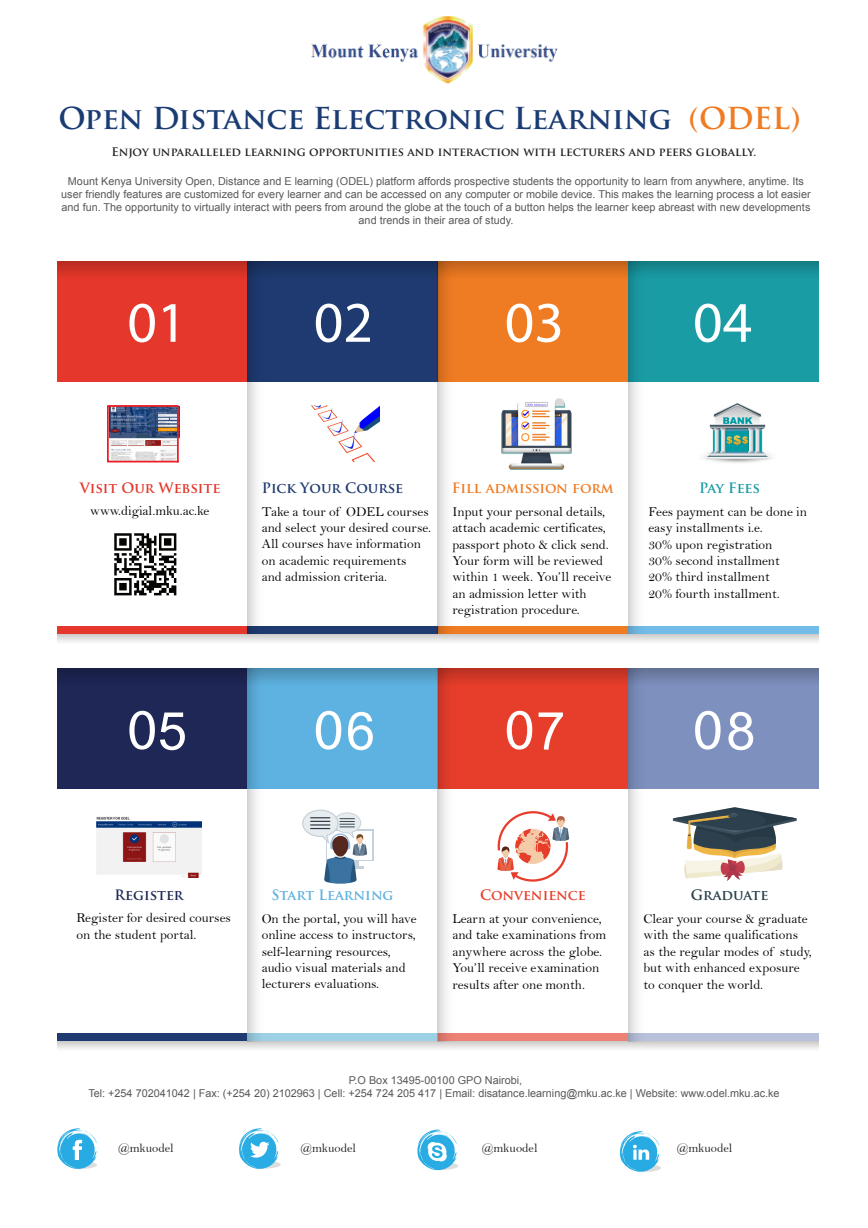
<style>
.page{position:relative;width:868px;height:1228px;background:#fff}
.page>*{position:absolute;margin:0;border:0;box-sizing:border-box;transform-origin:0 0}
.t1{font:52.5px "Arial";color:#fff}
.t2{font:700 29.5px "Trajan Pro";color:#1b3c73}
.t3{font:700 14px "Trajan Pro";color:#ef7b23}
.t4{font:700 14px "Trajan Pro";color:#e5372b}
.t5{font:700 14px "Trajan Pro";letter-spacing:-.01em;color:#1e3a70}
.t6{font:700 14px "Trajan Pro";color:#5eb2e1}
.t7{font:700 14px "Trajan Pro";color:#e73e2c}
.t8{font:700 14px "Trajan Pro";color:#1e2756}
.t9{font:700 14px "Trajan Pro";color:#253f49}
.t10{font:700 14px "Trajan Pro";letter-spacing:-.02em;color:#1a9ca5}
.t11{font:13.65px/16.4px "Bell";color:#050504}
.t12{font:12.6px "Bell";color:#231f20}
.t13{font:700 11.55px "Trajan Pro";color:#231f20}
.t14{font:10.85px/13px "Arial";color:#57585a;text-align:center}
.s1{color:#ef7b23}
</style>
<div class="page">
<div style="left:57px;top:261px;width:191px;height:121px;background:#e5372b"></div>
<div style="left:248px;top:261px;width:190px;height:121px;background:#1e3a70"></div>
<div style="left:438px;top:261px;width:190px;height:121px;background:#ef7b23"></div>
<div style="left:628px;top:261px;width:191px;height:121px;background:#1a9ca5"></div>
<svg style="left:57px;top:634px;width:762px;height:8px;background:#e0dfde"></svg>
<svg style="left:129px;top:304px;width:26px;height:38px"></svg>
<svg style="left:163px;top:304px;width:13px;height:38px"></svg>
<svg style="left:316px;top:304px;width:54px;height:38px"></svg>
<svg style="left:507px;top:304px;width:53px;height:38px"></svg>
<svg style="left:695px;top:304px;width:56px;height:38px"></svg>
<div style="left:57px;top:626px;width:191px;height:8px;background:#e5372b"></div>
<div style="left:248px;top:626px;width:190px;height:8px;background:#1e3a70"></div>
<div style="left:438px;top:626px;width:190px;height:8px;background:#ef7b23"></div>
<div style="left:628px;top:626px;width:191px;height:8px;background:#73bce8"></div>
<svg style="left:57px;top:261px;width:762px;height:25px"></svg>
<svg style="left:628px;top:261px;width:25px;height:373px"></svg>
<svg style="left:438px;top:261px;width:24px;height:373px"></svg>
<svg style="left:248px;top:261px;width:24px;height:373px"></svg>
<img style="left:502px;top:398px;width:70px;height:72px">
<svg style="left:107px;top:405px;width:72px;height:58px"></svg>
<img style="left:311px;top:406px;width:69px;height:56px">
<img style="left:703px;top:403px;width:69px;height:60px">
<div style="left:57px;top:668px;width:191px;height:121px;background:#1e2756"></div>
<div style="left:248px;top:668px;width:190px;height:121px;background:#5eb2e1"></div>
<div style="left:438px;top:668px;width:190px;height:121px;background:#e73e2c"></div>
<div style="left:628px;top:668px;width:191px;height:121px;background:#7d90be"></div>
<svg style="left:57px;top:1041px;width:762px;height:8px;background:#dfdedd"></svg>
<svg style="left:129px;top:711px;width:26px;height:38px"></svg>
<svg style="left:316px;top:711px;width:25px;height:38px"></svg>
<svg style="left:507px;top:711px;width:25px;height:38px"></svg>
<svg style="left:695px;top:711px;width:26px;height:38px"></svg>
<div style="left:57px;top:1033px;width:191px;height:8px;background:#1e3a70"></div>
<div style="left:248px;top:1033px;width:190px;height:8px;background:#9cd0e4"></div>
<div style="left:438px;top:1033px;width:190px;height:8px;background:#ed8175"></div>
<div style="left:628px;top:1033px;width:191px;height:8px;background:#b8c1da"></div>
<svg style="left:57px;top:668px;width:762px;height:25px"></svg>
<svg style="left:628px;top:668px;width:25px;height:373px"></svg>
<svg style="left:438px;top:668px;width:24px;height:373px"></svg>
<svg style="left:248px;top:668px;width:24px;height:373px"></svg>
<img style="left:97px;top:816px;width:105px;height:61px">
<svg style="left:57px;top:1128px;width:41px;height:41px"></svg>
<svg style="left:239px;top:1128px;width:42px;height:41px"></svg>
<svg style="left:417px;top:1129px;width:41px;height:42px"></svg>
<svg style="left:620px;top:1131px;width:41px;height:41px"></svg>
<svg style="left:497px;top:811px;width:72px;height:71px"></svg>
<div style="left:326px;top:829px;width:48px;height:32px;background:#c5d0d9"></div>
<div style="left:328px;top:831px;width:44px;height:28px;background:#fff"></div>
<svg style="left:302px;top:809px;width:65px;height:75px"></svg>
<svg style="left:673px;top:807px;width:124px;height:74px"></svg>
<img style="left:114px;top:533px;width:63px;height:63px">
<img style="left:311px;top:16px;width:247px;height:68px">
<h2 class="t2" style="left:58px;top:99px;width:744px">Open Distance Electronic Learning <span class="s1">(ODEL)</span></h2>
<p class="t13" style="left:112px;top:145px;width:646px">Enjoy unparalleled learning opportunities and interaction with lecturers and peers globally.</p>
<p class="t14" style="left:61px;top:175px;width:751px">Mount Kenya University Open, Distance and E learning (ODEL) platform affords prospective students the opportunity to learn from anywhere, anytime. Its user friendly features are customized for every learner and can be accessed on any computer or mobile device. This makes the learning process a lot easier and fun. The opportunity to virtually interact with peers from around the globe at the touch of a button helps the learner keep abreast with new developments and trends in their area of study.</p>
<p class="t4" style="left:80px;top:479px;width:142px">Visit Our Website</p>
<p class="t5" style="left:262px;top:479px;width:143px">Pick Your Course</p>
<p class="t11" style="left:90px;top:502px;width:121px">www.digial.mku.ac.ke</p>
<p class="t11" style="left:262px;top:503px;width:171px">Take a tour of ODEL courses and select your desired course.<br>All courses have information on academic requirements<br>and admission criteria.</p>
<p class="t3" style="left:452px;top:479px;width:163px">Fill admission form</p>
<p class="t11" style="left:452px;top:503px;width:160px">Input your personal details, attach academic certificates, passport photo &amp; click send.<br>Your form will be reviewed within 1 week. You’ll receive an admission letter with registration procedure.</p>
<p class="t10" style="left:699px;top:479px;width:62px">Pay Fees</p>
<p class="t11" style="left:648px;top:503px;width:160px">Fees payment can be done in easy installments i.e.<br>30% upon registration<br>30% second installment<br>20% third installment<br>20% fourth installment.</p>
<h1 class="t1" style="left:158px;top:695px;width:31px">5</h1>
<h1 class="t1" style="left:346px;top:695px;width:31px">6</h1>
<h1 class="t1" style="left:536px;top:695px;width:31px">7</h1>
<h1 class="t1" style="left:726px;top:695px;width:31px">8</h1>
<p class="t8" style="left:114px;top:886px;width:71px">Register</p>
<p class="t6" style="left:271px;top:886px;width:124px">Start Learning</p>
<p class="t11" style="left:76px;top:910px;width:156px">Register for desired courses on the student portal.</p>
<p class="t11" style="left:262px;top:910px;width:156px">On the portal, you will have online access to instructors, self-learning resources, audio visual materials and lecturers evaluations.</p>
<p class="t7" style="left:480px;top:886px;width:107px">Convenience</p>
<p class="t11" style="left:452px;top:910px;width:155px">Learn at your convenience, and take examinations from anywhere across the globe.<br>You’ll receive examination results after one month.</p>
<p class="t9" style="left:691px;top:886px;width:79px">Graduate</p>
<p class="t11" style="left:644px;top:910px;width:170px">Clear your course &amp; graduate with the same qualifications as the regular modes of study, but with enhanced exposure to conquer the world.</p>
<p class="t14" style="left:88px;top:1073px;width:693px">P.O Box 13495-00100 GPO Nairobi,<br>Tel: +254 702041042 | Fax: (+254 20) 2102963 | Cell: +254 724 205 417 | Email: disatance.learning@mku.ac.ke | Website: www.odel.mku.ac.ke</p>
<p class="t12" style="left:118px;top:1140px;width:57px">@mkuodel</p>
<p class="t12" style="left:301px;top:1140px;width:57px">@mkuodel</p>
<p class="t12" style="left:482px;top:1140px;width:57px">@mkuodel</p>
<p class="t12" style="left:677px;top:1140px;width:57px">@mkuodel</p>
</div>
